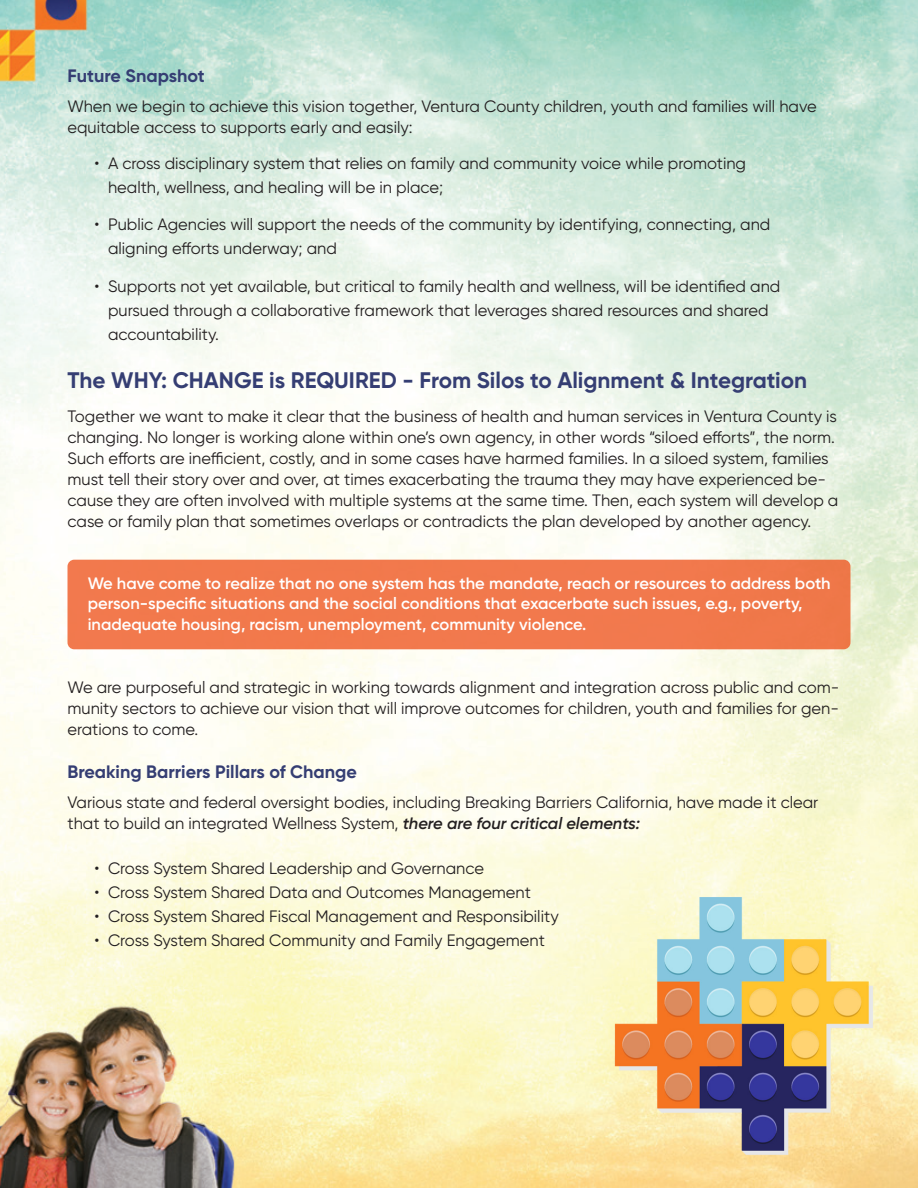
<style>
.page{position:relative;width:918px;height:1188px;background:#fff}
.page>*{position:absolute;margin:0;border:0;box-sizing:border-box;transform-origin:0 0}
.t1{font:700 22.5px "Gilroy";color:#353e73}
.t2{font:700 18px "Gilroy";color:#353e73}
.t3{font:16.5px/21px "Gilroy";color:#231f20}
.t4{font:600 16.5px/20.4px "Gilroy";color:#fff}
.s1{font-weight:600;font-style:italic}
</style>
<div class="page">
<img style="left:0;top:0;width:918px;height:1188px">
<div style="left:68px;top:560px;width:782px;height:89px;background:#f2794c;border-radius:7px"></div>
<img style="left:594px;top:892px;width:306px;height:272px">
<p class="t2" style="left:68px;top:64px;width:139px">Future Snapshot</p>
<p class="t3" style="left:68px;top:95px;width:751px">When we begin to achieve this vision together, Ventura County children, youth and families will have equitable access to supports early and easily:</p>
<p class="t3" style="left:108px;top:151px;width:640px;line-height:24px;text-indent:-14px">• A cross disciplinary system that relies on family and community voice while promoting health, wellness, and healing will be in place;</p>
<p class="t3" style="left:108px;top:212px;width:664px;line-height:24px;text-indent:-14px">• Public Agencies will support the needs of the community by identifying, connecting, and aligning efforts underway; and</p>
<p class="t3" style="left:108px;top:274px;width:674px;line-height:24px;text-indent:-14px">• Supports not yet available, but critical to family health and wellness, will be identified and pursued through a collaborative framework that leverages shared resources and shared accountability.</p>
<p class="t1" style="left:68px;top:366px;width:741px">The WHY: CHANGE is REQUIRED - From Silos to Alignment &amp; Integration</p>
<p class="t3" style="left:68px;top:406px;width:772px">Together we want to make it clear that the business of health and human services in Ventura County is changing. No longer is working alone within one’s own agency, in other words “siloed efforts”, the norm.<br>Such efforts are inefficient, costly, and in some cases have harmed families. In a siloed system, families must tell their story over and over, at times exacerbating the trauma they may have experienced be&shy;cause they are often involved with multiple systems at the same time. Then, each system will develop a case or family plan that sometimes overlaps or contradicts the plan developed by another agency.</p>
<p class="t4" style="left:88px;top:573px;width:744px">We have come to realize that no one system has the mandate, reach or resources to address both person-specific situations and the social conditions that exacerbate such issues, e.g., poverty, inadequate housing, racism, unemployment, community violence.</p>
<p class="t3" style="left:68px;top:677px;width:773px;text-align:justify">We are purposeful and strategic in working towards alignment and integration across public and com&shy;munity sectors to achieve our vision that will improve outcomes for children, youth and families for gen&shy;erations to come.</p>
<p class="t2" style="left:68px;top:760px;width:291px">Breaking Barriers Pillars of Change</p>
<p class="t3" style="left:68px;top:791px;width:752px">Various state and federal oversight bodies, including Breaking Barriers California, have made it clear that to build an integrated Wellness System, <span class="s1">there are four critical elements:</span></p>
<p class="t3" style="left:94px;top:857px;width:391px">• Cross System Shared Leadership and Governance</p>
<p class="t3" style="left:94px;top:881px;width:438px">• Cross System Shared Data and Outcomes Management</p>
<p class="t3" style="left:94px;top:905px;width:466px">• Cross System Shared Fiscal Management and Responsibility</p>
<p class="t3" style="left:94px;top:929px;width:452px">• Cross System Shared Community and Family Engagement</p>
</div>
